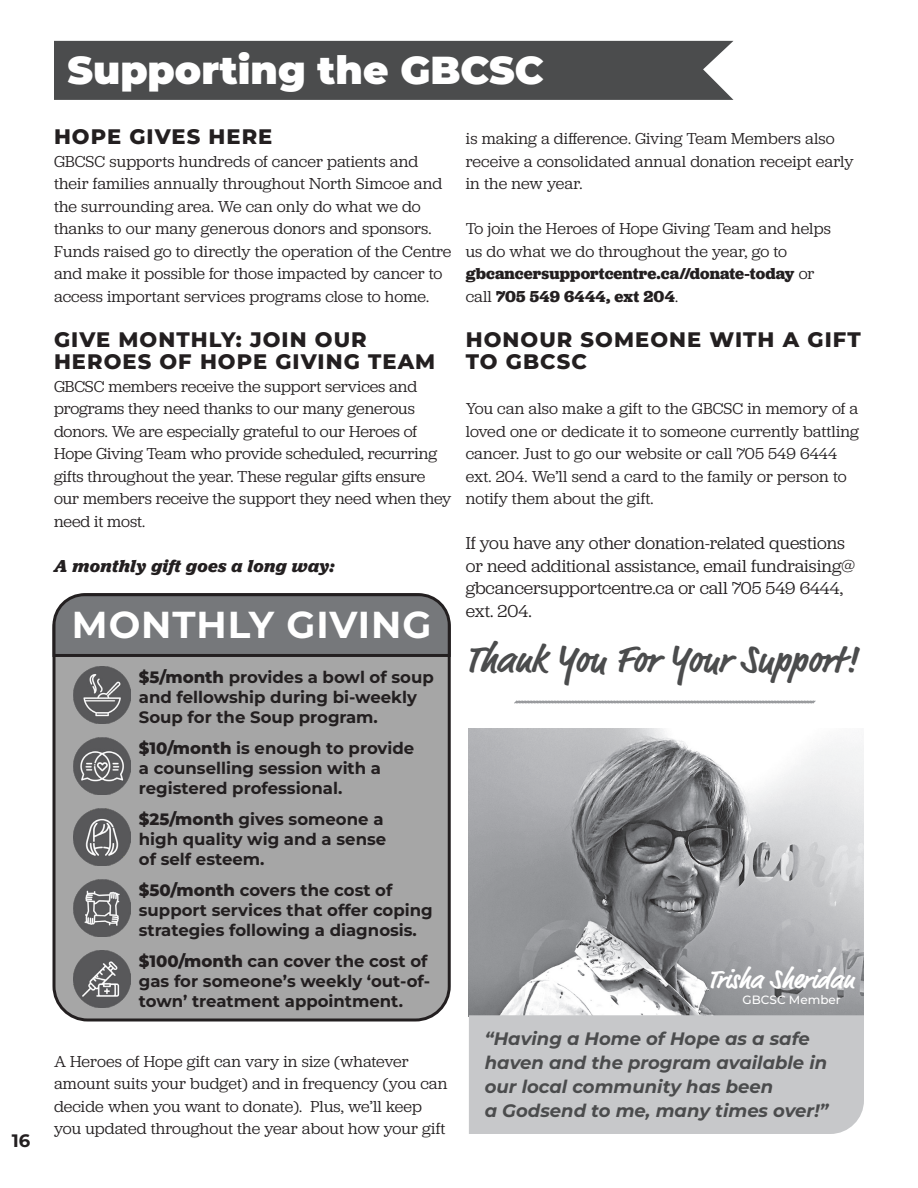
<style>
.page{position:relative;width:918px;height:1188px;background:#fff}
.page>*{position:absolute;margin:0;border:0;box-sizing:border-box;transform-origin:0 0}
.t1{font:700 39px "Market Pro";color:#4b4c4d}
.t2{font:900 39px "Montserrat";color:#fff}
.t3{font:700 37.5px "Montserrat";letter-spacing:.025em;color:#fff}
.t4{font:700 27px "Market Pro";color:#fff}
.t5{font:800 21px/22.5px "Montserrat";letter-spacing:.05em;color:#231f20}
.t6{font:18px/22.5px "Jubilat";color:#231f20}
.t7{font:italic 700 18px/24px "Montserrat";color:#4b4c4d}
.t8{font:italic 700 18px "Jubilat";letter-spacing:.02em;color:#231f20}
.t9{font:700 18px "Montserrat";color:#231f20}
.t10{font:16.5px/22.5px "Jubilat";letter-spacing:.005em;color:#231f20}
.t11{font:700 16.5px/19.8px "Montserrat";color:#231f20}
.t12{font:500 12px "Montserrat";color:#fff}
.s1{font-weight:700}
.s2{font-weight:800}
</style>
<div class="page">
<div style="left:54px;top:41px;width:680px;height:59px;background:#4b4c4d"></div>
<img style="left:469px;top:729px;width:395px;height:286px">
<svg style="left:514px;top:700px;width:302px;height:4px"></svg>
<div style="left:54px;top:595px;width:395px;height:425px;background:#a6a6a6;border-radius:34px"></div>
<div style="left:52px;top:593px;width:399px;height:429px;border:3px solid #231f20;border-radius:34px"></div>
<svg style="left:52px;top:593px;width:399px;height:65px;background:#707274"></svg>
<img style="left:74px;top:737px;width:57px;height:58px">
<img style="left:74px;top:666px;width:57px;height:58px">
<img style="left:74px;top:808px;width:57px;height:58px">
<img style="left:74px;top:879px;width:57px;height:58px">
<img style="left:74px;top:951px;width:57px;height:57px">
<div style="left:469px;top:1015px;width:395px;height:119px;background:#c7c8ca"></div>
<p class="t9" style="left:12px;top:1129px;width:20px">16</p>
<p class="t2" style="left:68px;top:44px;width:478px">Supporting the GBCSC</p>
<p class="t5" style="left:54px;top:125px;width:220px">HOPE GIVES HERE</p>
<p class="t10" style="left:54px;top:149px;width:399px">GBCSC supports hundreds of cancer patients and their families annually throughout North Simcoe and the surrounding area. We can only do what we do thanks to our many generous donors and sponsors.<br>Funds raised go to directly the operation of the Centre and make it possible for those impacted by cancer to access important services programs close to home.</p>
<p class="t5" style="left:54px;top:327px;width:383px">GIVE MONTHLY: JOIN OUR<br>HEROES OF HOPE GIVING TEAM</p>
<p class="t10" style="left:54px;top:374px;width:399px">GBCSC members receive the support services and programs they need thanks to our many generous donors. We are especially grateful to our Heroes of Hope Giving Team who provide scheduled, recurring gifts throughout the year. These regular gifts ensure our members receive the support they need when they need it most.</p>
<p class="t8" style="left:54px;top:554px;width:282px">A monthly gift goes a long way:</p>
<p class="t10" style="left:466px;top:127px;width:389px">is making a difference. Giving Team Members also receive a consolidated annual donation receipt early in the new year.</p>
<p class="t10" style="left:466px;top:217px;width:367px">To join the Heroes of Hope Giving Team and helps us do what we do throughout the year, go to <span class="s1">gbcancersupportcentre.ca//donate-today</span> or call <span class="s1">705 549 6444, ext 204</span>.</p>
<p class="t5" style="left:466px;top:327px;width:397px">HONOUR SOMEONE WITH A GIFT<br>TO GBCSC</p>
<p class="t10" style="left:466px;top:397px;width:395px">You can also make a gift to the GBCSC in memory of a loved one or dedicate it to someone currently battling cancer. Just to go our website or call 705 549 6444 ext. 204. We’ll send a card to the family or person to notify them about the gift.</p>
<p class="t6" style="left:466px;top:531px;width:391px">If you have any other donation-related questions or need additional assistance, email fundraising@ gbcancersupportcentre.ca or call 705 549 6444, ext. 204.</p>
<p class="t1" style="left:466px;top:632px;width:393px">Thank You For Your Support!</p>
<p class="t3" style="left:72px;top:599px;width:361px">MONTHLY GIVING</p>
<p class="t11" style="left:139px;top:667px;width:296px"><span class="s2">$5/month</span> provides a bowl of soup and fellowship during bi-weekly<br>Soup for the Soup program.</p>
<p class="t11" style="left:139px;top:738px;width:277px"><span class="s2">$10/month</span> is enough to provide a counselling session with a registered professional.</p>
<p class="t11" style="left:139px;top:809px;width:249px"><span class="s2">$25/month</span> gives someone a high quality wig and a sense of self esteem.</p>
<p class="t11" style="left:139px;top:880px;width:295px"><span class="s2">$50/month</span> covers the cost of support services that offer coping strategies following a diagnosis.</p>
<p class="t11" style="left:139px;top:951px;width:293px"><span class="s2">$100/month</span> can cover the cost of gas for someone’s weekly ‘out-of&shy;town’ treatment appointment.</p>
<p class="t10" style="left:54px;top:1049px;width:395px">A Heroes of Hope gift can vary in size (whatever amount suits your budget) and in frequency (you can decide when you want to donate). Plus, we’ll keep you updated throughout the year about how your gift</p>
<p class="t4" style="left:708px;top:960px;width:148px">Trisha Sheridan</p>
<p class="t12" style="left:743px;top:992px;width:100px">GBCSC Member</p>
<p class="t7" style="left:485px;top:1026px;width:345px">“Having a Home of Hope as a safe haven and the program available in our local community has been<br>a Godsend to me, many times over!”</p>
</div>
